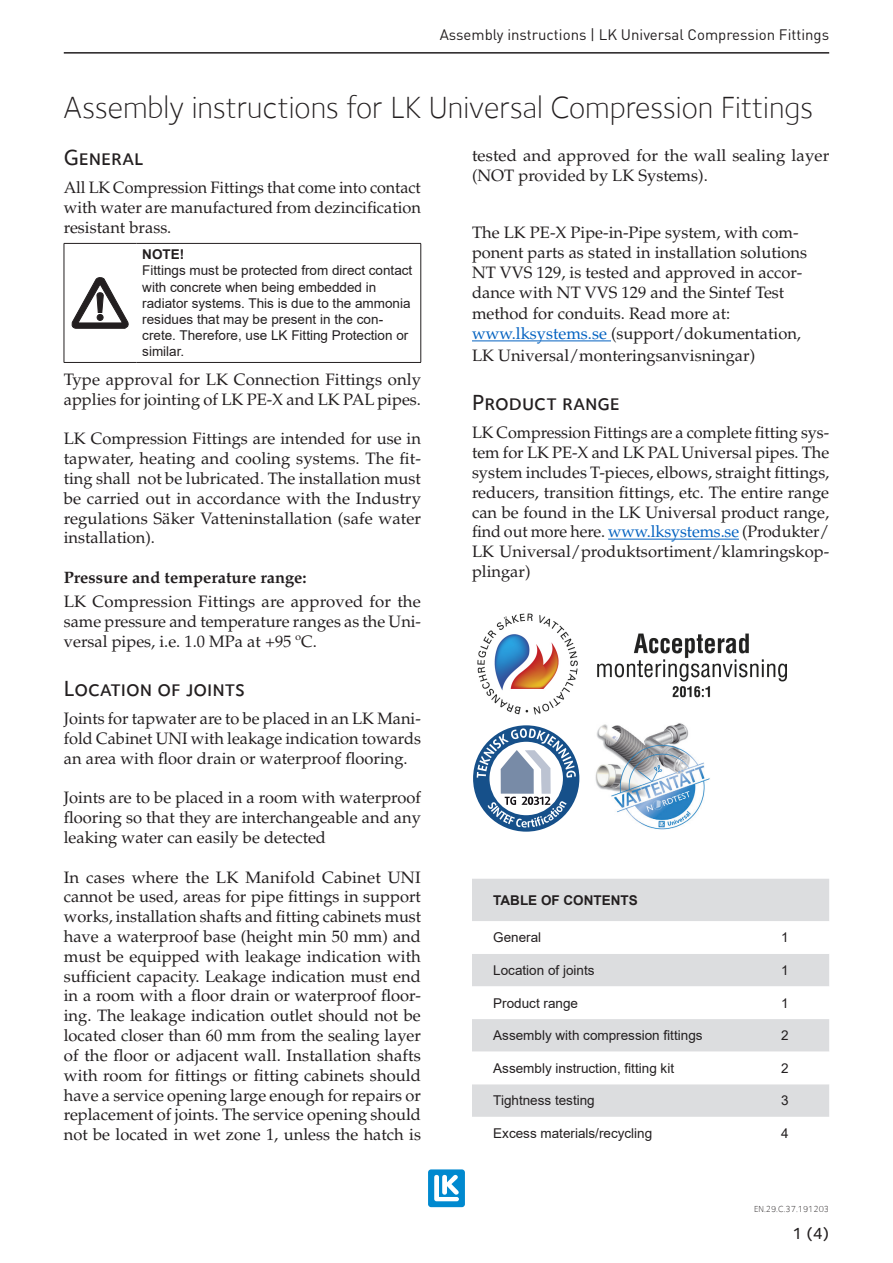
<style>
.page{position:relative;width:893px;height:1263px;background:#fff}
.page>*{position:absolute;margin:0;border:0;box-sizing:border-box;transform-origin:0 0}
.docname{font:300 31.5px "Foundry Sterling";color:#231f20}
.t1{font:22.5px "Foundry Sterling Medium Expert";color:#231f20}
.para{font:16.5px/19.8px "Palatino LT Std";color:#231f20;text-align:justify}
.t2{font:700 16.5px "Palatino LT Std";color:#231f20}
.t3{font:500 16.5px "Foundry Sterling";color:#231f20}
.head{font:15px "DIN Pro";color:#231f20}
.TableBody{font:13.5px/16.2px "Arial";color:#231f20}
.TableHead{font:700 13.5px "Arial";color:#231f20}
.foot{font:300 9px "Foundry Sterling";color:#231f20}
.s1{color:#0563c1}
</style>
<div class="page">
<hr style="left:64px;top:52px;width:765px;height:2px;background:#231f20">
<div style="left:428px;top:1169px;width:37px;height:38px;background:#0089cf;border-radius:3px"></div>
<svg style="left:434px;top:1175px;width:25px;height:26px"></svg>
<hr style="left:472px;top:340px;width:139px;height:1px;background:#0563c1">
<hr style="left:608px;top:539px;width:131px;height:1px;background:#0563c1">
<img style="left:477px;top:613px;width:309px;height:102px">
<svg style="left:473px;top:725px;width:106px;height:107px"></svg>
<svg style="left:477px;top:728px;width:99px;height:99px"></svg>
<img style="left:595px;top:723px;width:115px;height:107px">
<div style="left:472px;top:879px;width:357px;height:42px;background:#dcdddf"></div>
<svg style="left:472px;top:954px;width:357px;height:163px;fill:#dcdddf"></svg>
<hr style="left:64px;top:243px;width:72px;height:1px;background:#231f20">
<hr style="left:64px;top:244px;width:1px;height:118px;background:#231f20">
<hr style="left:136px;top:243px;width:285px;height:1px;background:#231f20">
<hr style="left:421px;top:244px;width:1px;height:118px;background:#231f20">
<hr style="left:64px;top:362px;width:72px;height:1px;background:#231f20">
<hr style="left:136px;top:362px;width:285px;height:1px;background:#231f20">
<svg style="left:72px;top:277px;width:56px;height:51px"></svg>
<p class="head" style="left:440px;top:23px;width:391px">Assembly instructions | LK Universal Compression Fittings</p>
<p class="docname" style="left:64px;top:89px;width:751px">Assembly instructions for LK Universal Compression Fittings</p>
<p class="t1" style="left:64px;top:144px;width:81px">General</p>
<p class="para" style="left:64px;top:178px;width:359px">All LK Compression Fittings that come into contact with water are manufactured from dezincification resistant brass.</p>
<p class="TableHead" style="left:142px;top:245px;width:43px">NOTE!</p>
<p class="TableBody" style="left:142px;top:262px;width:272px">Fittings must be protected from direct contact with concrete when being embedded in radiator systems. This is due to the ammonia residues that may be present in the con&shy;crete. Therefore, use LK Fitting Protection or similar.</p>
<p class="para" style="left:64px;top:370px;width:359px">Type approval for LK Connection Fittings only applies for jointing of LK PE-X and LK PAL pipes.</p>
<p class="para" style="left:64px;top:429px;width:359px">LK Compression Fittings are intended for use in tapwater, heating and cooling systems. The fit&shy;ting shall not be lubricated. The installation must be carried out in accordance with the Industry regulations Säker Vatteninstallation (safe water installation).</p>
<p class="t2" style="left:64px;top:568px;width:244px">Pressure and temperature range:</p>
<p class="para" style="left:64px;top:592px;width:359px">LK Compression Fittings are approved for the same pressure and temperature ranges as the Uni&shy;versal pipes, i.e. 1.0 MPa at +95 ºC.</p>
<p class="t1" style="left:64px;top:675px;width:183px">Location of joints</p>
<p class="para" style="left:64px;top:709px;width:359px">Joints for tapwater are to be placed in an LK Mani&shy;fold Cabinet UNI with leakage indication towards an area with floor drain or waterproof flooring.</p>
<p class="para" style="left:64px;top:788px;width:359px">Joints are to be placed in a room with waterproof flooring so that they are interchangeable and any leaking water can easily be detected</p>
<p class="para" style="left:64px;top:867px;width:359px">In cases where the LK Manifold Cabinet UNI cannot be used, areas for pipe fittings in support works, installation shafts and fitting cabinets must have a waterproof base (height min 50 mm) and must be equipped with leakage indication with sufficient capacity. Leakage indication must end in a room with a floor drain or waterproof floor&shy;ing. The leakage indication outlet should not be located closer than 60 mm from the sealing layer of the floor or adjacent wall. Installation shafts with room for fittings or fitting cabinets should have a service opening large enough for repairs or replacement of joints. The service opening should not be located in wet zone 1, unless the hatch is</p>
<p class="para" style="left:472px;top:146px;width:359px">tested and approved for the wall sealing layer (NOT provided by LK Systems).</p>
<p class="para" style="left:472px;top:223px;width:337px;text-align:left">The LK PE-X Pipe-in-Pipe system, with com&shy;ponent parts as stated in installation solutions NT VVS 129, is tested and approved in accor&shy;dance with NT VVS 129 and the Sintef Test</p>
<p class="para" style="left:472px;top:304px;width:260px">method for conduits. Read more at:</p>
<p class="para" style="left:472px;top:323px;width:331px;line-height:21.6px"><span class="s1">www.lksystems.se</span> (support/dokumentation,<br>LK Universal/monteringsanvisningar)</p>
<p class="t1" style="left:472px;top:389px;width:149px">Product range</p>
<p class="para" style="left:472px;top:423px;width:359px">LK Compression Fittings are a complete fitting sys&shy;tem for LK PE-X and LK PAL Universal pipes. The system includes T-pieces, elbows, straight fittings, reducers, transition fittings, etc. The entire range can be found in the LK Universal product range, find out more here. <span class="s1">www.lksystems.se</span> (Produkter/ LK Universal/produktsortiment/klamringskop&shy;plingar)</p>
<p class="TableHead" style="left:493px;top:891px;width:146px">TABLE OF CONTENTS</p>
<p class="TableBody" style="left:493px;top:929px;width:50px">General</p>
<p class="TableBody" style="left:781px;top:929px;width:9px">1</p>
<p class="TableBody" style="left:493px;top:962px;width:103px">Location of joints</p>
<p class="TableBody" style="left:781px;top:962px;width:9px">1</p>
<p class="TableBody" style="left:493px;top:995px;width:86px">Product range</p>
<p class="TableBody" style="left:781px;top:995px;width:9px">1</p>
<p class="TableBody" style="left:493px;top:1027px;width:211px">Assembly with compression fittings</p>
<p class="TableBody" style="left:781px;top:1027px;width:9px">2</p>
<p class="TableBody" style="left:493px;top:1060px;width:182px">Assembly instruction, fitting kit</p>
<p class="TableBody" style="left:781px;top:1060px;width:9px">2</p>
<p class="TableBody" style="left:493px;top:1092px;width:103px">Tightness testing</p>
<p class="TableBody" style="left:781px;top:1092px;width:9px">3</p>
<p class="TableBody" style="left:493px;top:1125px;width:161px">Excess materials/recycling</p>
<p class="TableBody" style="left:781px;top:1125px;width:9px">4</p>
<p class="foot" style="left:754px;top:1204px;width:77px">EN.29.C.37.191203</p>
<p class="t3" style="left:792px;top:1223px;width:38px">1 (4)</p>
</div>
